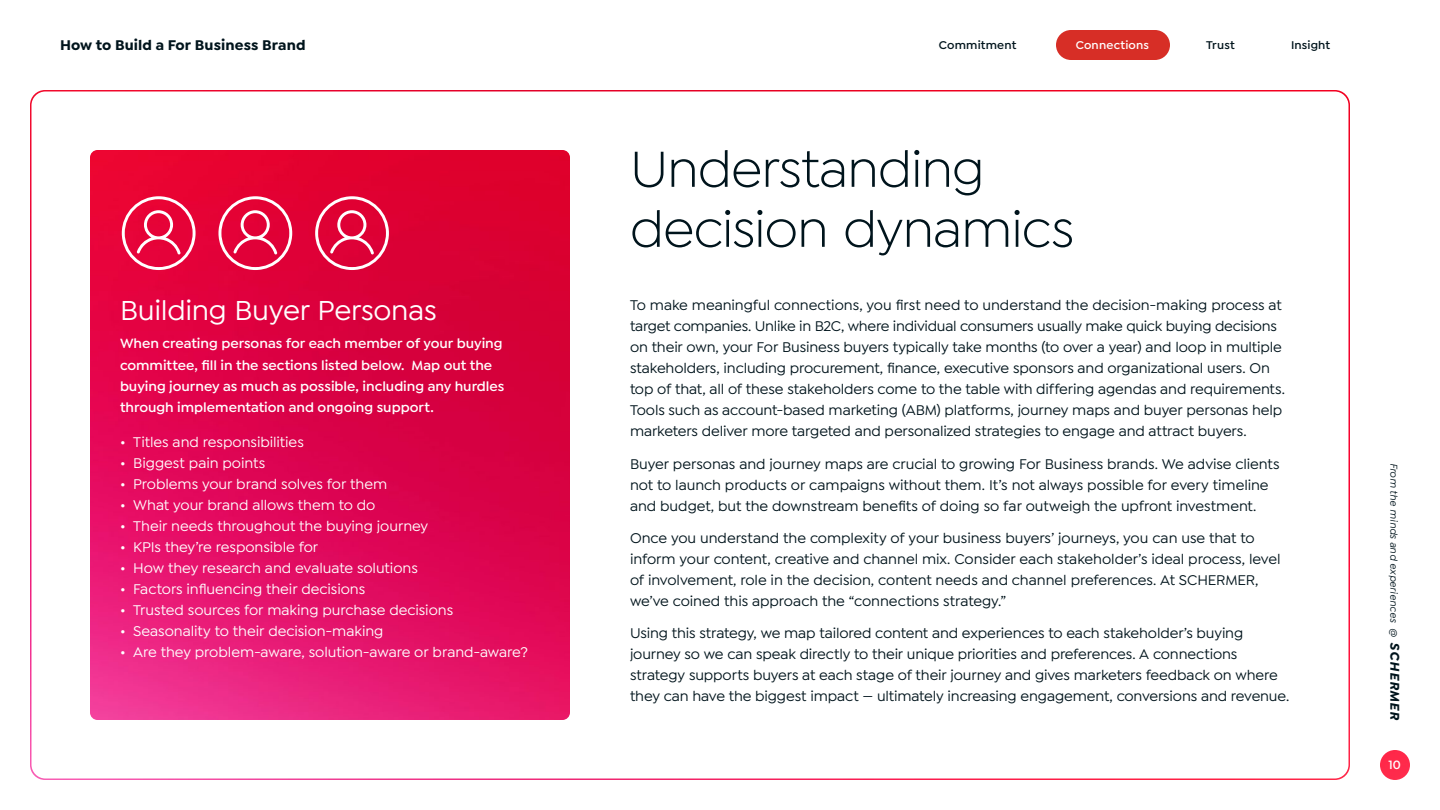
<style>
.page{position:relative;width:1440px;height:810px;background:#fff}
.page>*{position:absolute;margin:0;border:0;box-sizing:border-box;transform-origin:0 0}
.t1{font:54px/60px "Isidora Sans";letter-spacing:-.02em;color:#00141c}
.t2{font:500 29.25px "Isidora Sans";letter-spacing:-.01em;color:#fff}
.t3{font:500 15px/21px "Isidora Sans";letter-spacing:-.005em;color:#00141c}
.t4{font:500 15px "Isidora Sans";letter-spacing:-.005em;color:#fff}
.t5{font:700 15px "Isidora Sans";letter-spacing:.005em;color:#00141c}
.t6{font:600 14.25px/21.4px "Isidora Sans";color:#fff}
.t7{font:600 12.75px "Isidora Sans";color:#fff}
.t8{font:600 12px "Isidora Sans";letter-spacing:.015em;color:#00141c}
.t9{font:600 12px "Isidora Sans";letter-spacing:.015em;color:#fff}
.t10{font:italic 500 10.5px "Isidora Sans";letter-spacing:.005em;color:#00141c}
.s1{font-weight:700;font-size:13.5px}
</style>
<div class="page">
<div style="left:1056px;top:30px;width:114px;height:30px;background:#d72e26;border-radius:15px"></div>
<img style="left:1380px;top:750px;width:30px;height:30px;border-radius:15px">
<img style="left:90px;top:150px;width:480px;height:570px">
<svg style="left:122px;top:196px;width:74px;height:74px;background:#eb325d"></svg>
<svg style="left:218px;top:196px;width:74px;height:74px;background:#e7305c"></svg>
<svg style="left:315px;top:196px;width:74px;height:74px;background:#e4305a"></svg>
<p class="t5" style="left:60px;top:36px;width:247px">How to Build a For Business Brand</p>
<p class="t8" style="left:939px;top:38px;width:79px">Commitment</p>
<p class="t9" style="left:1076px;top:38px;width:75px">Connections</p>
<p class="t8" style="left:1206px;top:38px;width:30px">Trust</p>
<p class="t8" style="left:1291px;top:38px;width:41px">Insight</p>
<h2 class="t2" style="left:120px;top:294px;width:318px">Building Buyer Personas</h2>
<p class="t6" style="left:120px;top:333px;width:386px">When creating personas for each member of your buying committee, fill in the sections listed below. Map out the buying journey as much as possible, including any hurdles through implementation and ongoing support.</p>
<p class="t4" style="left:120px;top:433px;width:185px">• Titles and responsibilities</p>
<p class="t4" style="left:120px;top:454px;width:147px">• Biggest pain points</p>
<p class="t4" style="left:120px;top:475px;width:269px">• Problems your brand solves for them</p>
<p class="t4" style="left:120px;top:496px;width:257px">• What your brand allows them to do</p>
<p class="t4" style="left:120px;top:517px;width:310px">• Their needs throughout the buying journey</p>
<p class="t4" style="left:120px;top:538px;width:200px">• KPIs they’re responsible for</p>
<p class="t4" style="left:120px;top:559px;width:299px">• How they research and evaluate solutions</p>
<p class="t4" style="left:120px;top:580px;width:247px">• Factors influencing their decisions</p>
<p class="t4" style="left:120px;top:601px;width:335px">• Trusted sources for making purchase decisions</p>
<p class="t4" style="left:120px;top:622px;width:265px">• Seasonality to their decision-making</p>
<p class="t4" style="left:120px;top:643px;width:409px">• Are they problem-aware, solution-aware or brand-aware?</p>
<h1 class="t1" style="left:630px;top:139px;width:446px">Understanding decision dynamics</h1>
<p class="t3" style="left:630px;top:295px;width:657px">To make meaningful connections, you first need to understand the decision-making process at target companies. Unlike in B2C, where individual consumers usually make quick buying decisions on their own, your For Business buyers typically take months (to over a year) and loop in multiple stakeholders, including procurement, finance, executive sponsors and organizational users. On top of that, all of these stakeholders come to the table with differing agendas and requirements.<br>Tools such as account-based marketing (ABM) platforms, journey maps and buyer personas help marketers deliver more targeted and personalized strategies to engage and attract buyers.</p>
<p class="t3" style="left:630px;top:453px;width:651px">Buyer personas and journey maps are crucial to growing For Business brands. We advise clients not to launch products or campaigns without them. It’s not always possible for every timeline and budget, but the downstream benefits of doing so far outweigh the upfront investment.</p>
<p class="t3" style="left:630px;top:528px;width:652px">Once you understand the complexity of your business buyers’ journeys, you can use that to inform your content, creative and channel mix. Consider each stakeholder’s ideal process, level of involvement, role in the decision, content needs and channel preferences. At SCHERMER, we’ve coined this approach the “connections strategy.”</p>
<p class="t3" style="left:630px;top:623px;width:661px">Using this strategy, we map tailored content and experiences to each stakeholder’s buying journey so we can speak directly to their unique priorities and preferences. A connections strategy supports buyers at each stage of their journey and gives marketers feedback on where they can have the biggest impact — ultimately increasing engagement, conversions and revenue.</p>
<p class="t10" style="left:1400px;top:463px;width:260px;rotate:90deg">From the minds and experiences @ <span class="s1">SCHERMER</span></p>
<p class="t7" style="left:1388px;top:758px;width:14px">10</p>
</div>
